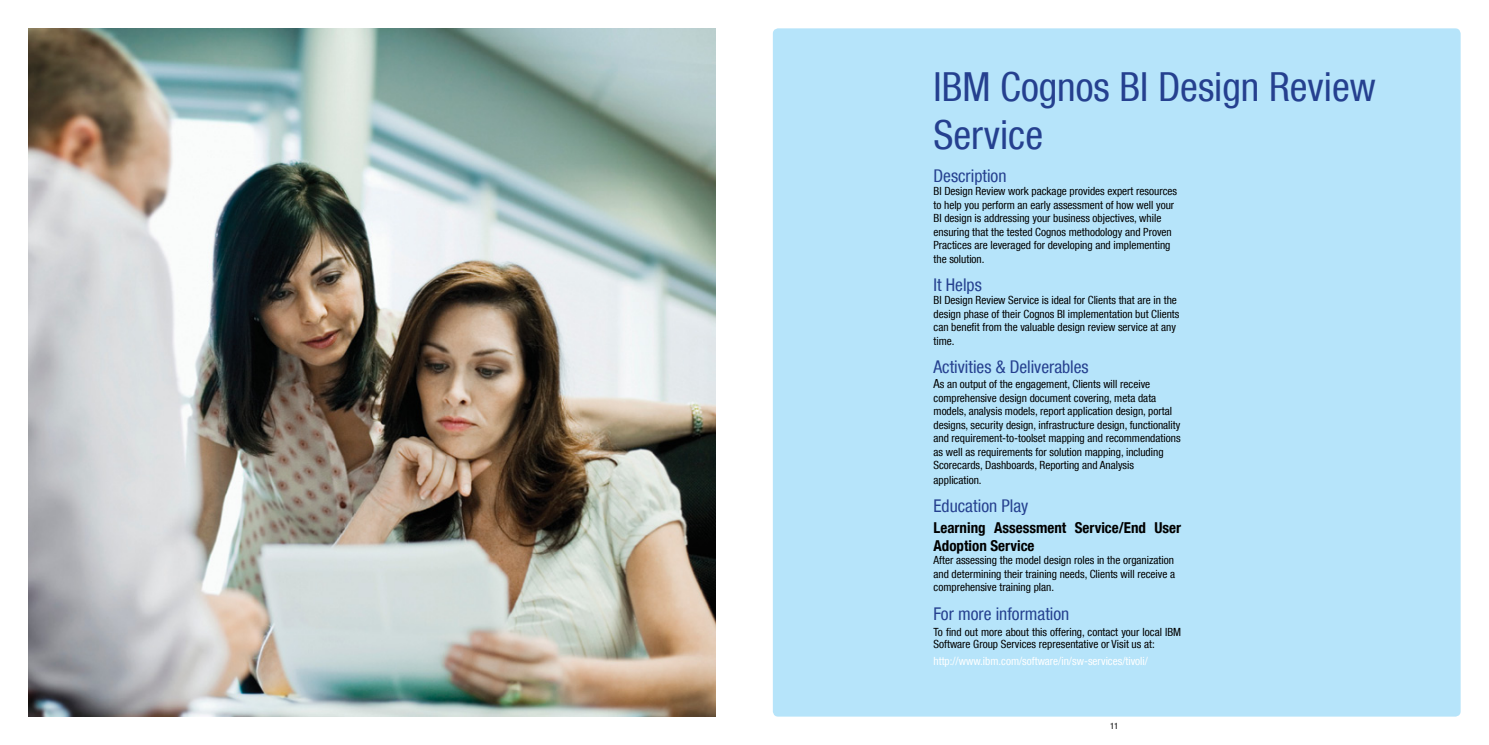
<style>
.page{position:relative;width:1489px;height:745px;background:#fff}
.page>*{position:absolute;margin:0;border:0;box-sizing:border-box;transform-origin:0 0}
.t1{font:condensed 40px/48px "Helvetica Neue LT Com";color:#25408f}
.t2{font:condensed 17.5px "Helvetica Neue LT Com";color:#25408f}
.t3{font:700 condensed 15px/17.5px "Helvetica Neue LT Com";color:#000}
.t4{font:condensed 11.25px/13.5px "Helvetica Neue LT Com";color:#000}
.t5{font:condensed 11.25px "Helvetica Neue LT Com";color:#fff}
.t6{font:condensed 8.75px "Helvetica Neue LT Com";color:#000}
.s1{font-size:12.5px}
</style>
<div class="page">
<img style="left:28px;top:28px;width:687px;height:688px">
<div style="left:773px;top:28px;width:687px;height:688px;background:#b6e4fa;border-radius:5px"></div>
<h1 class="t1" style="left:933px;top:62px;width:444px">IBM Cognos BI Design Review<br>Service</h1>
<h2 class="t2" style="left:933px;top:165px;width:74px">Description</h2>
<p class="t4" style="left:933px;top:184px;width:245px">BI Design Review work package provides expert resources to help you perform an early assessment of how well your BI design is addressing your business objectives, while ensuring that the tested Cognos methodology and Proven Practices are leveraged for developing and implementing the solution.</p>
<h2 class="t2" style="left:933px;top:274px;width:50px">It Helps</h2>
<p class="t4" style="left:933px;top:293px;width:247px">BI Design Review Service is ideal for Clients that are in the design phase of their Cognos BI implementation but Clients can benefit from the valuable design review service at any time.</p>
<h2 class="t2" style="left:933px;top:356px;width:157px">Activities &amp; Deliverables</h2>
<p class="t4" style="left:933px;top:377px;width:248px"><span class="s1">A</span>s an output of the engagement, Clients will receive comprehensive design document covering, meta data models, analysis models, report application design, portal designs, security design, infrastructure design, functionality and requirement-to-toolset mapping and recommendations as well as requirements for solution mapping, including Scorecards, Dashboards, Reporting and Analysis</p>
<p class="t4" style="left:933px;top:473px;width:50px">application.</p>
<h2 class="t2" style="left:933px;top:495px;width:96px">Education Play</h2>
<h3 class="t3" style="left:933px;top:519px;width:249px">Learning Assessment Service/End User<br>Adoption Service</h3>
<p class="t4" style="left:933px;top:553px;width:243px;text-align:justify">After assessing the model design roles in the organization and determining their training needs, Clients will receive a comprehensive training plan.</p>
<h2 class="t2" style="left:933px;top:602px;width:137px">For more information</h2>
<p class="t4" style="left:933px;top:625px;width:249px;line-height:12.5px">To find out more about this offering, contact your local IBM<br>Software Group Services representative or Visit us at:</p>
<p class="t5" style="left:933px;top:654px;width:216px">http://www.ibm.com/software/in/sw-services/tivoli/</p>
<p class="t6" style="left:1110px;top:720px;width:10px">11</p>
</div>
